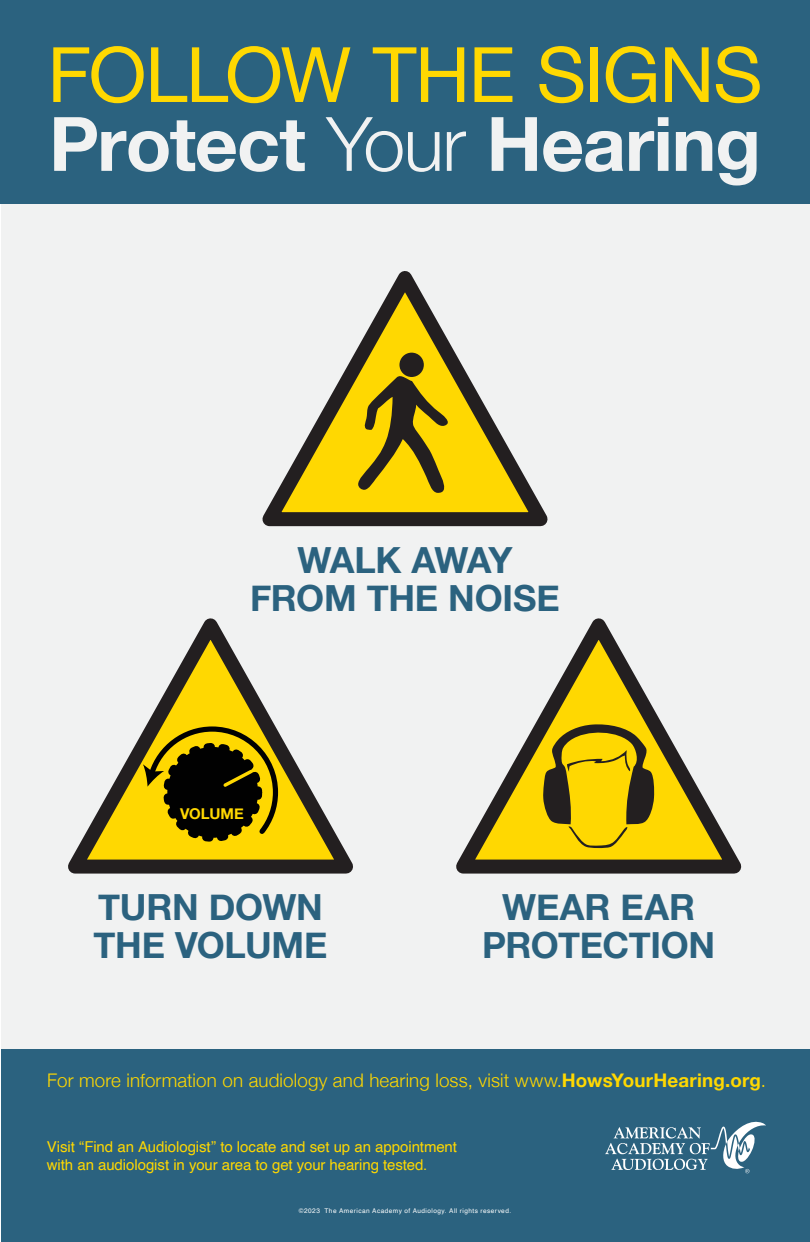
<style>
.page{position:relative;width:810px;height:1242px;background:#fff}
.page>*{position:absolute;margin:0;border:0;box-sizing:border-box;transform-origin:0 0}
.t1{font:76.5px "Helvetica Neue";letter-spacing:-.02em;color:#ffd801}
.t2{font:700 75.1px "Helvetica Neue";letter-spacing:-.015em;color:#f1f2f2}
.t3{font:700 36px/38px "Helvetica Neue";letter-spacing:-.01em;color:#2b627f;text-align:center}
.t4{font:300 18.8px "Helvetica Neue";letter-spacing:.01em;color:#ffd801}
.t5{font:15px/18px "Helvetica";letter-spacing:-.005em;color:#ffd801}
.t6{font:700 14.9px "Helvetica Neue";color:#ffd801}
.t7{font:6.5px "Helvetica";letter-spacing:.07em;color:#fff}
.s1{font-weight:300}
.s2{font-weight:700}
</style>
<div class="page">
<div style="left:1px;top:0;width:809px;height:1242px;background:#f1f2f2"></div>
<div style="left:0;top:0;width:810px;height:203px;background:#2b627f"></div>
<svg style="left:262px;top:271px;width:286px;height:256px"></svg>
<svg style="left:358px;top:373px;width:90px;height:120px;background:#ae940c"></svg>
<div style="left:399px;top:353px;width:25px;height:24px;background:#231f20;border-radius:50%"></div>
<svg style="left:456px;top:618px;width:286px;height:256px"></svg>
<svg style="left:543px;top:724px;width:111px;height:124px;background:#bb9f0a"></svg>
<div style="left:2px;top:1049px;width:808px;height:193px;background:#2b627f"></div>
<svg style="left:68px;top:618px;width:285px;height:256px"></svg>
<svg style="left:143px;top:726px;width:135px;height:113px;background:#6a5a02"></svg>
<svg style="left:605px;top:1122px;width:161px;height:51px"></svg>
<h1 class="t1" style="left:47px;top:20px;width:717px">FOLLOW THE SIGNS</h1>
<h2 class="t2" style="left:49px;top:85px;width:714px">Protect <span class="s1">Your</span> Hearing</h2>
<h3 class="t3" style="left:250px;top:542px;width:311px">WALK AWAY<br>FROM THE NOISE</h3>
<p class="t6" style="left:180px;top:802px;width:65px">VOLUME</p>
<h3 class="t3" style="left:94px;top:889px;width:235px;text-align:left">TURN DOWN<br>THE VOLUME</h3>
<h3 class="t3" style="left:482px;top:889px;width:235px">WEAR EAR<br>PROTECTION</h3>
<p class="t4" style="left:47px;top:1065px;width:720px">For more information on audiology and hearing loss, visit www.<span class="s2">HowsYourHearing.org</span>.</p>
<p class="t5" style="left:47px;top:1138px;width:412px">Visit “Find an Audiologist” to locate and set up an appointment with an audiologist in your area to get your hearing tested.</p>
<p class="t7" style="left:299px;top:1205px;width:214px">©2023 The American Academy of Audiology. All rights reserved.</p>
</div>
